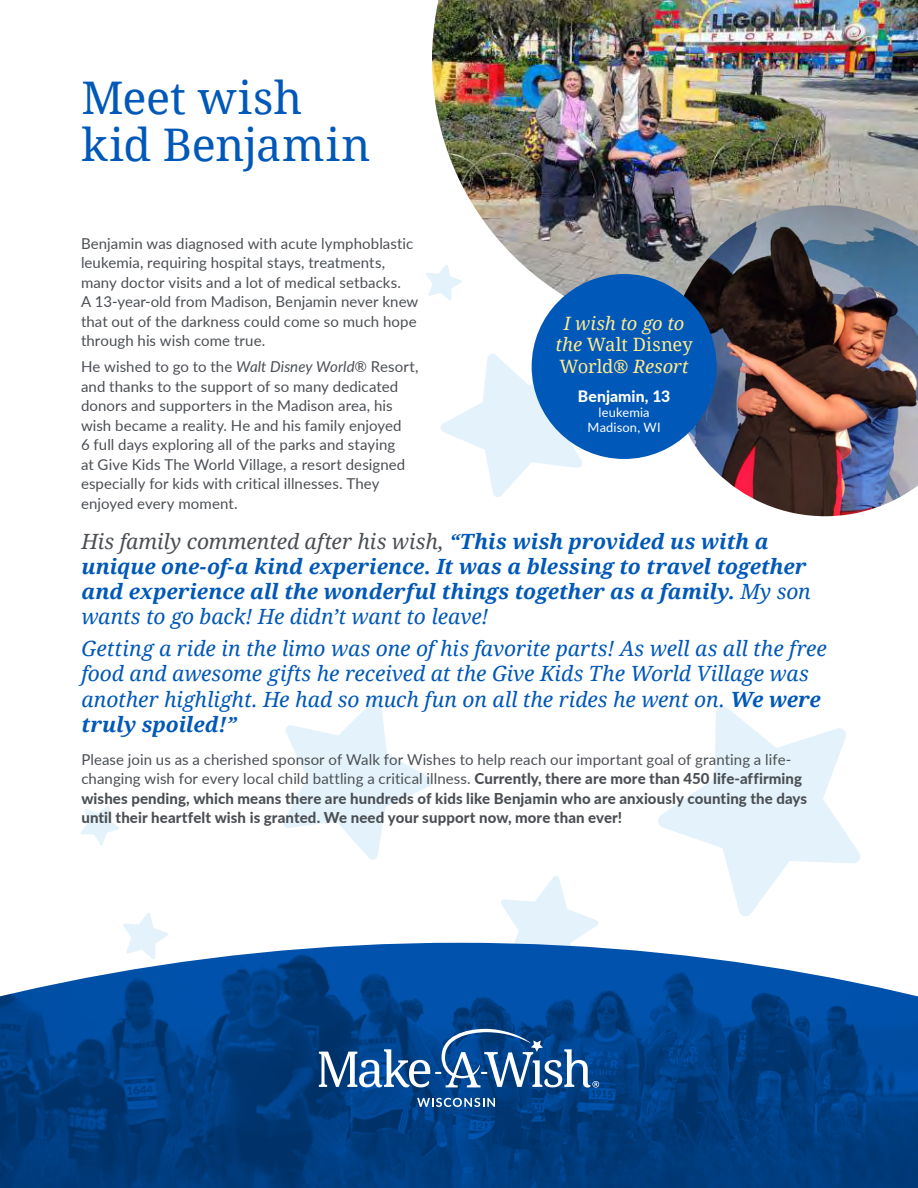
<style>
.page{position:relative;width:918px;height:1188px;background:#fff}
.page>*{position:absolute;margin:0;border:0;box-sizing:border-box;transform-origin:0 0}
.t1{font:45px/46.5px "Droid Serif";letter-spacing:-.005em;color:#0058b8}
.t2{font:italic 700 21px/25.2px "Droid Serif";color:#0058b8}
.t3{font:italic 21px/25.2px "Droid Serif";color:#0058b8}
.t4{font:italic 18.45px/21.5px "Droid Serif";letter-spacing:-.015em;color:#ffea90;text-align:center}
.t5{font:800 15.75px "Lato";letter-spacing:.005em;color:#fff}
.t6{font:15px/19.5px "Lato";letter-spacing:.005em;color:#4b4f54}
.t7{font:800 15px/19.5px "Lato";letter-spacing:.005em;color:#4b4f54}
.t8{font:12.9px/15.3px "Lato";letter-spacing:.01em;color:#fff;text-align:center}
.s1{font-style:italic}
.s2{font-weight:400;color:#4b4f54}
.s3{font-weight:400}
.s4{font-weight:700}
.s5{font-style:normal}
</style>
<div class="page">
<svg style="left:123px;top:913px;width:45px;height:30px"></svg>
<svg style="left:81px;top:806px;width:38px;height:39px"></svg>
<svg style="left:501px;top:876px;width:97px;height:67px"></svg>
<svg style="left:283px;top:700px;width:149px;height:160px"></svg>
<svg style="left:658px;top:706px;width:202px;height:210px"></svg>
<img style="left:0;top:943px;width:918px;height:245px">
<img style="left:432px;top:0;width:486px;height:337px">
<svg style="left:440px;top:353px;width:142px;height:144px"></svg>
<img style="left:670px;top:205px;width:248px;height:311px">
<svg style="left:426px;top:265px;width:36px;height:36px"></svg>
<div style="left:532px;top:274px;width:185px;height:185px;background:#0058b8;border-radius:50%"></div>
<svg style="left:417px;top:1098px;width:78px;height:9px"></svg>
<svg style="left:319px;top:1029px;width:280px;height:59px"></svg>
<p class="t1" style="left:81px;top:74px;width:291px">Meet wish kid Benjamin</p>
<p class="t6" style="left:81px;top:233px;width:339px">Benjamin was diagnosed with acute lymphoblastic leukemia, requiring hospital stays, treatments, many doctor visits and a lot of medical setbacks.<br>A 13-year-old from Madison, Benjamin never knew that out of the darkness could come so much hope through his wish come true.</p>
<p class="t6" style="left:81px;top:357px;width:339px">He wished to go to the <span class="s1">Walt Disney World®</span> Resort, and thanks to the support of so many dedicated donors and supporters in the Madison area, his wish became a reality. He and his family enjoyed<br>6 full days exploring all of the parks and staying<br>at Give Kids The World Village, a resort designed especially for kids with critical illnesses. They enjoyed every moment.</p>
<p class="t2" style="left:81px;top:528px;width:731px"><span class="s2">His family commented after his wish,</span> “This wish provided us with a unique one-of-a kind experience. It was a blessing to travel together and experience all the wonderful things together as a family. <span class="s3">My son wants to go back! He didn’t want to leave!</span></p>
<p class="t3" style="left:81px;top:636px;width:747px">Getting a ride in the limo was one of his favorite parts! As well as all the free food and awesome gifts he received at the Give Kids The World Village was another highlight. He had so much fun on all the rides he went on. <span class="s4">We were truly spoiled!”</span></p>
<p class="t7" style="left:81px;top:749px;width:727px"><span class="s3">Please join us as a cherished sponsor of Walk for Wishes to help reach our important goal of granting a life&shy;changing wish for every local child battling a critical illness.</span> Currently, there are more than 450 life-affirming wishes pending, which means there are hundreds of kids like Benjamin who are anxiously counting the days until their heartfelt wish is granted. We need your support now, more than ever!</p>
<p class="t4" style="left:555px;top:312px;width:139px">I wish to go to the <span class="s5">Walt Disney<br>World®</span> Resort</p>
<p class="t5" style="left:578px;top:384px;width:94px">Benjamin, 13</p>
<p class="t8" style="left:588px;top:404px;width:75px">leukemia<br>Madison, WI</p>
</div>
